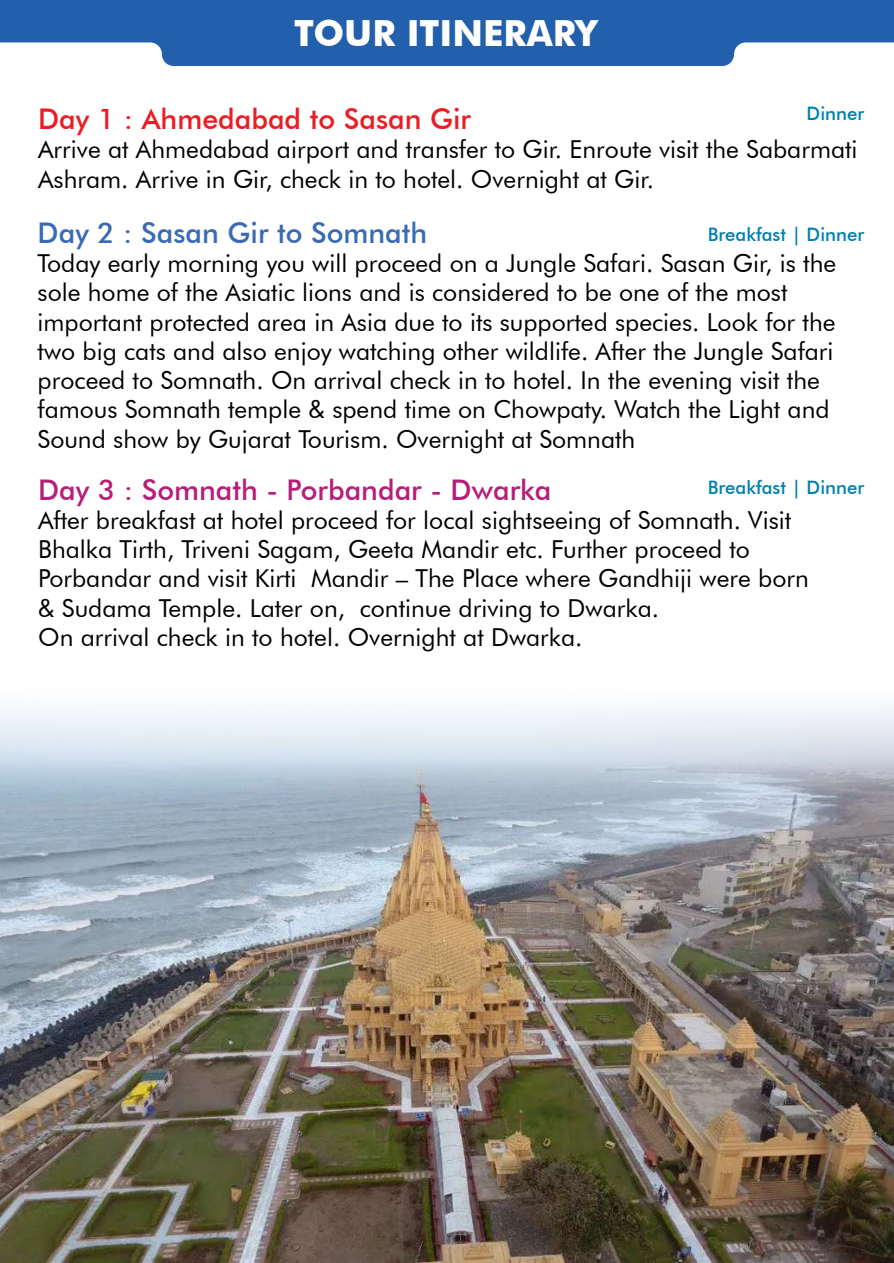
<style>
.page{position:relative;width:894px;height:1263px;background:#fff}
.page>*{position:absolute;margin:0;border:0;box-sizing:border-box;transform-origin:0 0}
.t1{font:700 36px "Futura BT";color:#fff}
.t2{font:500 28.5px "Futura BT";color:#b61e79}
.t3{font:500 28.5px "Futura BT";color:#ec1c24}
.t4{font:500 28.5px "Futura BT";color:#3a6ab3}
.t5{font:24.75px/29.2px "Futura BT";color:#000}
.t6{font:500 18.6px "Futura BT";color:#0081b2}
</style>
<div class="page">
<svg style="left:0;top:0;width:893px;height:66px;background:#3e73b6"></svg>
<img style="left:0;top:707px;width:893px;height:556px">
<h1 class="t1" style="left:294px;top:19px;width:305px">TOUR ITINERARY</h1>
<p class="t6" style="left:806px;top:106px;width:59px">Dinner</p>
<p class="t3" style="left:38px;top:107px;width:434px">Day 1 : Ahmedabad to Sasan Gir</p>
<p class="t5" style="left:38px;top:137px;width:820px">Arrive at Ahmedabad airport and transfer to Gir. Enroute visit the Sabarmati<br>Ashram. Arrive in Gir, check in to hotel. Overnight at Gir.</p>
<p class="t4" style="left:38px;top:221px;width:391px">Day 2 : Sasan Gir to Somnath</p>
<p class="t5" style="left:38px;top:251px;width:799px">Today early morning you will proceed on a Jungle Safari. Sasan Gir, is the sole home of the Asiatic lions and is considered to be one of the most important protected area in Asia due to its supported species. Look for the two big cats and also enjoy watching other wildlife. After the Jungle Safari proceed to Somnath. On arrival check in to hotel. In the evening visit the famous Somnath temple &amp; spend time on Chowpaty. Watch the Light and Sound show by Gujarat Tourism. Overnight at Somnath</p>
<p class="t2" style="left:38px;top:478px;width:514px">Day 3 : Somnath - Porbandar - Dwarka</p>
<p class="t5" style="left:38px;top:508px;width:772px">After breakfast at hotel proceed for local sightseeing of Somnath. Visit Bhalka Tirth, Triveni Sagam, Geeta Mandir etc. Further proceed to Porbandar and visit Kirti Mandir – The Place where Gandhiji were born &amp; Sudama Temple. Later on, continue driving to Dwarka.<br>On arrival check in to hotel. Overnight at Dwarka.</p>
<p class="t6" style="left:707px;top:226px;width:158px">Breakfast | Dinner</p>
<p class="t6" style="left:707px;top:480px;width:158px">Breakfast | Dinner</p>
</div>
